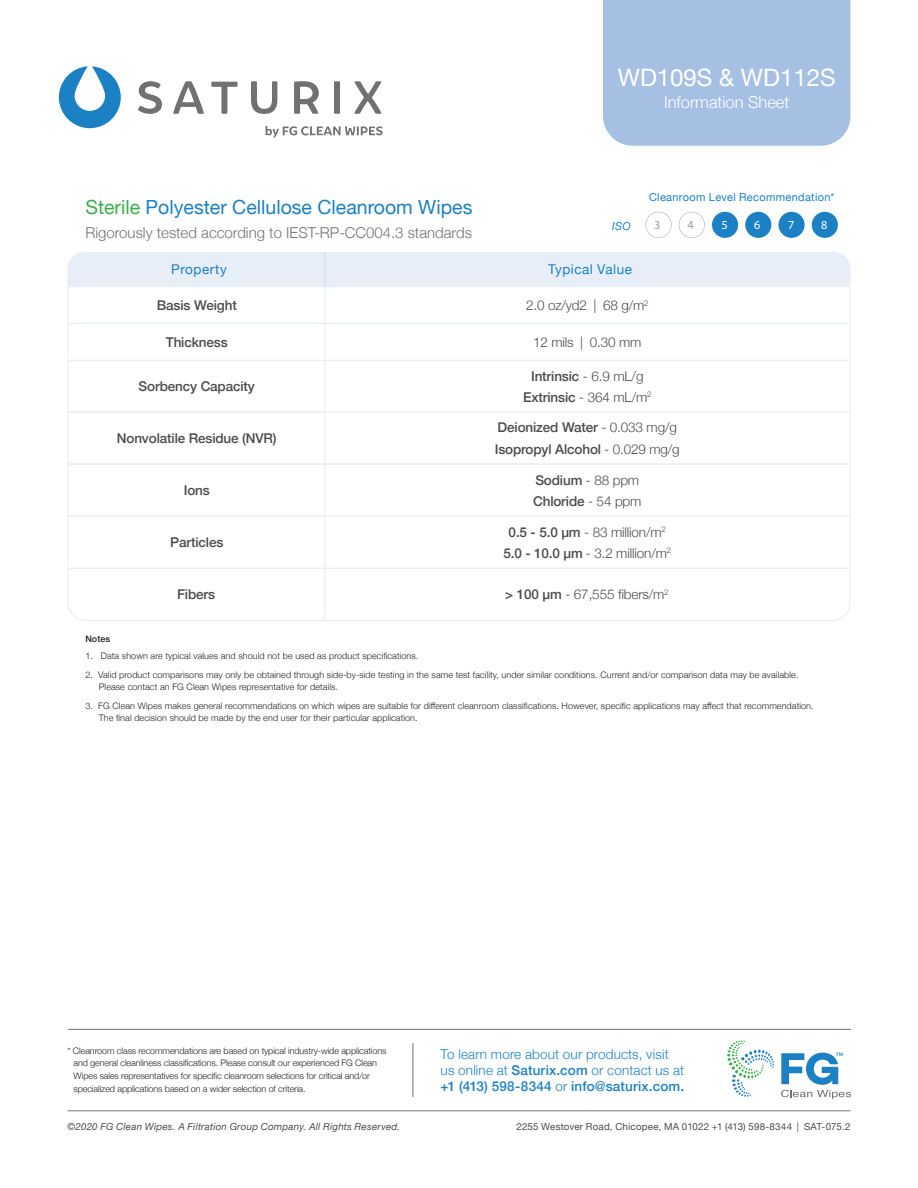
<style>
.page{position:relative;width:918px;height:1188px;background:#fff}
.page>*{position:absolute;margin:0;border:0;box-sizing:border-box;transform-origin:0 0}
.t1{font:24px "Helvetica Neue";color:#fff}
.t2{font:19.5px "Helvetica Neue";color:#1b81c4}
.t3{font:300 16.5px "Helvetica Neue";color:#fff}
.t4{font:300 15px "Helvetica Neue";color:#707271}
.t5{font:500 13.5px/21.1px "Helvetica Neue";letter-spacing:-.01em;color:#4b4c4d}
.t6{font:300 13.5px/16.2px "Helvetica Neue";letter-spacing:.01em;color:#1b81c4}
.t7{font:300 13.5px/21.1px "Helvetica Neue";letter-spacing:-.01em;color:#4b4c4d;text-align:center}
.t8{font:13.5px "Helvetica Neue";letter-spacing:.035em;color:#1b81c4}
.t9{font:12.15px "Myriad Pro";color:#fff}
.t10{font:12.15px "Myriad Pro";color:#707271}
.t11{font:10.95px "Helvetica Neue";letter-spacing:.03em;color:#1b81c4}
.t12{font:italic 10.95px "Helvetica Neue";color:#1b81c4}
.t13{font:italic 9.75px "Helvetica Neue";letter-spacing:.025em;color:#4b4c4d}
.t14{font:9.75px "Helvetica Neue";letter-spacing:.02em;color:#4b4c4d}
.t15{font:300 9px/12px "Helvetica Neue";letter-spacing:.01em;color:#231f20}
.t16{font:300 9px/12.8px "Helvetica Neue";letter-spacing:-.01em;color:#231f20}
.t17{font:500 9px "Helvetica Neue";letter-spacing:.01em;color:#231f20}
.s1{color:#39af49}
.s2{font-weight:300}
.s3{font-weight:500}
</style>
<div class="page">
<div style="left:603px;top:0;width:248px;height:146px;background:#a6c0e3"></div>
<hr style="left:68px;top:1110px;width:782px;height:1px;background:#707271">
<hr style="left:68px;top:1029px;width:783px;height:1px;background:#707271">
<svg style="left:727px;top:1040px;width:47px;height:57px"></svg>
<svg style="left:781px;top:1053px;width:70px;height:46px"></svg>
<hr style="left:413px;top:1043px;width:1px;height:54px;background:#707271">
<svg style="left:59px;top:66px;width:62px;height:62px"></svg>
<svg style="left:138px;top:81px;width:24px;height:33px"></svg>
<svg style="left:173px;top:81px;width:31px;height:33px"></svg>
<svg style="left:211px;top:82px;width:27px;height:32px"></svg>
<svg style="left:251px;top:81px;width:26px;height:33px"></svg>
<svg style="left:294px;top:81px;width:25px;height:33px"></svg>
<svg style="left:334px;top:81px;width:6px;height:33px"></svg>
<svg style="left:354px;top:81px;width:28px;height:33px"></svg>
<svg style="left:265px;top:126px;width:118px;height:12px"></svg>
<div style="left:812px;top:212px;width:26px;height:26px;background:#1b81c4;border-radius:50%"></div>
<svg style="left:679px;top:212px;width:26px;height:26px"></svg>
<div style="left:712px;top:212px;width:26px;height:26px;background:#1b81c4;border-radius:50%"></div>
<div style="left:745px;top:212px;width:26px;height:26px;background:#1b81c4;border-radius:50%"></div>
<div style="left:779px;top:212px;width:26px;height:26px;background:#1b81c4;border-radius:50%"></div>
<svg style="left:646px;top:212px;width:26px;height:26px"></svg>
<div style="left:67px;top:252px;width:784px;height:34px;background:#e7eef8"></div>
<div style="left:68px;top:286px;width:258px;height:38px;border:1px solid #e7eef8"></div>
<div style="left:68px;top:323px;width:258px;height:38px;border:1px solid #e7eef8"></div>
<div style="left:68px;top:360px;width:258px;height:53px;border:1px solid #e7eef8"></div>
<div style="left:68px;top:411px;width:258px;height:54px;border:1px solid #e7eef8"></div>
<div style="left:68px;top:464px;width:258px;height:53px;border:1px solid #e7eef8"></div>
<div style="left:68px;top:516px;width:258px;height:53px;border:1px solid #e7eef8"></div>
<div style="left:324px;top:286px;width:526px;height:38px;border:1px solid #e7eef8"></div>
<div style="left:324px;top:323px;width:526px;height:38px;border:1px solid #e7eef8"></div>
<div style="left:324px;top:360px;width:526px;height:53px;border:1px solid #e7eef8"></div>
<div style="left:324px;top:411px;width:526px;height:54px;border:1px solid #e7eef8"></div>
<div style="left:324px;top:464px;width:526px;height:53px;border:1px solid #e7eef8"></div>
<div style="left:324px;top:516px;width:526px;height:53px;border:1px solid #e7eef8"></div>
<svg style="left:67px;top:567px;width:784px;height:54px"></svg>
<hr style="left:324px;top:252px;width:1px;height:35px;background:#d0ddf0">
<h2 class="t2" style="left:85px;top:193px;width:389px"><span class="s1">Sterile</span> Polyester Cellulose Cleanroom Wipes</h2>
<h3 class="t4" style="left:85px;top:220px;width:388px">Rigorously tested according to IEST-RP-CC004.3 standards</h3>
<h1 class="t1" style="left:618px;top:60px;width:219px">WD109S &amp; WD112S</h1>
<h3 class="t3" style="left:664px;top:89px;width:127px">Information Sheet</h3>
<p class="t11" style="left:649px;top:189px;width:187px">Cleanroom Level Recommendation*</p>
<p class="t12" style="left:612px;top:218px;width:20px">ISO</p>
<h3 class="t10" style="left:655px;top:217px;width:8px">3</h3>
<h3 class="t10" style="left:688px;top:217px;width:8px">4</h3>
<h3 class="t9" style="left:722px;top:217px;width:8px">5</h3>
<h3 class="t9" style="left:754px;top:217px;width:8px">6</h3>
<h3 class="t9" style="left:788px;top:217px;width:8px">7</h3>
<h3 class="t9" style="left:821px;top:217px;width:8px">8</h3>
<h3 class="t8" style="left:171px;top:259px;width:57px">Property</h3>
<h3 class="t8" style="left:548px;top:259px;width:86px">Typical Value</h3>
<h3 class="t5" style="left:157px;top:294px;width:82px">Basis Weight</h3>
<h3 class="t5" style="left:166px;top:331px;width:63px">Thickness</h3>
<h3 class="t5" style="left:139px;top:375px;width:118px">Sorbency Capacity</h3>
<h3 class="t5" style="left:117px;top:426px;width:161px">Nonvolatile Residue (NVR)</h3>
<h3 class="t7" style="left:526px;top:294px;width:124px">2.0 oz/yd2 | 68 g/m<sup>2</sup></h3>
<h3 class="t7" style="left:533px;top:331px;width:110px">12 mils | 0.30 mm</h3>
<h3 class="t5" style="left:523px;top:364px;width:130px;text-align:center">Intrinsic <span class="s2">- 6.9 mL/g<br></span>Extrinsic <span class="s2">- 364 mL/m</span><sup>2</sup></h3>
<h3 class="t5" style="left:495px;top:416px;width:187px">Deionized Water <span class="s2">- 0.033 mg/g<br></span>Isopropyl Alcohol <span class="s2">- 0.029 mg/g</span></h3>
<h3 class="t5" style="left:533px;top:468px;width:110px">Sodium <span class="s2">- 88 ppm<br></span>Chloride <span class="s2">- 54 ppm</span></h3>
<h3 class="t7" style="left:503px;top:520px;width:169px"><span class="s3">0.5 - 5.0 μm</span> - 83 million/m<sup>2<br></sup><span class="s3">5.0 - 10.0 μm</span> - 3.2 million/m<sup>2</sup></h3>
<h3 class="t5" style="left:184px;top:479px;width:28px">Ions</h3>
<h3 class="t5" style="left:170px;top:531px;width:55px">Particles</h3>
<h3 class="t5" style="left:177px;top:583px;width:40px">Fibers</h3>
<h3 class="t7" style="left:505px;top:583px;width:165px"><span class="s3">&gt; 100 μm</span> - 67,555 fibers/m<sup>2</sup></h3>
<p class="t17" style="left:85px;top:631px;width:26px">Notes</p>
<p class="t15" style="left:85px;top:649px;width:335px">1. Data shown are typical values and should not be used as product specifications.</p>
<p class="t15" style="left:99px;top:668px;width:701px;text-indent:-14px">2. Valid product comparisons may only be obtained through side-by-side testing in the same test facility, under similar conditions. Current and/or comparison data may be available.<br>Please contact an FG Clean Wipes representative for details.</p>
<p class="t15" style="left:99px;top:699px;width:716px;text-indent:-14px">3. FG Clean Wipes makes general recommendations on which wipes are suitable for different cleanroom classifications. However, specific applications may affect that recommendation.<br>The final decision should be made by the end user for their particular application.</p>
<p class="t16" style="left:74px;top:1043px;width:315px;text-indent:-6px">* Cleanroom class recommendations are based on typical industry-wide applications and general cleanliness classifications. Please consult our experienced FG Clean Wipes sales representatives for specific cleanroom selections for critical and/or specialized applications based on a wider selection of criteria.</p>
<h3 class="t6" style="left:441px;top:1045px;width:245px">To learn more about our products, visit us online at <span class="s3">Saturix.com</span> or contact us at <span class="s3">+1 (413) 598-8344</span> or <span class="s3">info@saturix.com.</span></h3>
<p class="t13" style="left:68px;top:1119px;width:334px">©2020 FG Clean Wipes. A Filtration Group Company. All Rights Reserved.</p>
<p class="t14" style="left:516px;top:1119px;width:336px">2255 Westover Road, Chicopee, MA 01022 +1 (413) 598-8344 | SAT-075.2</p>
</div>
